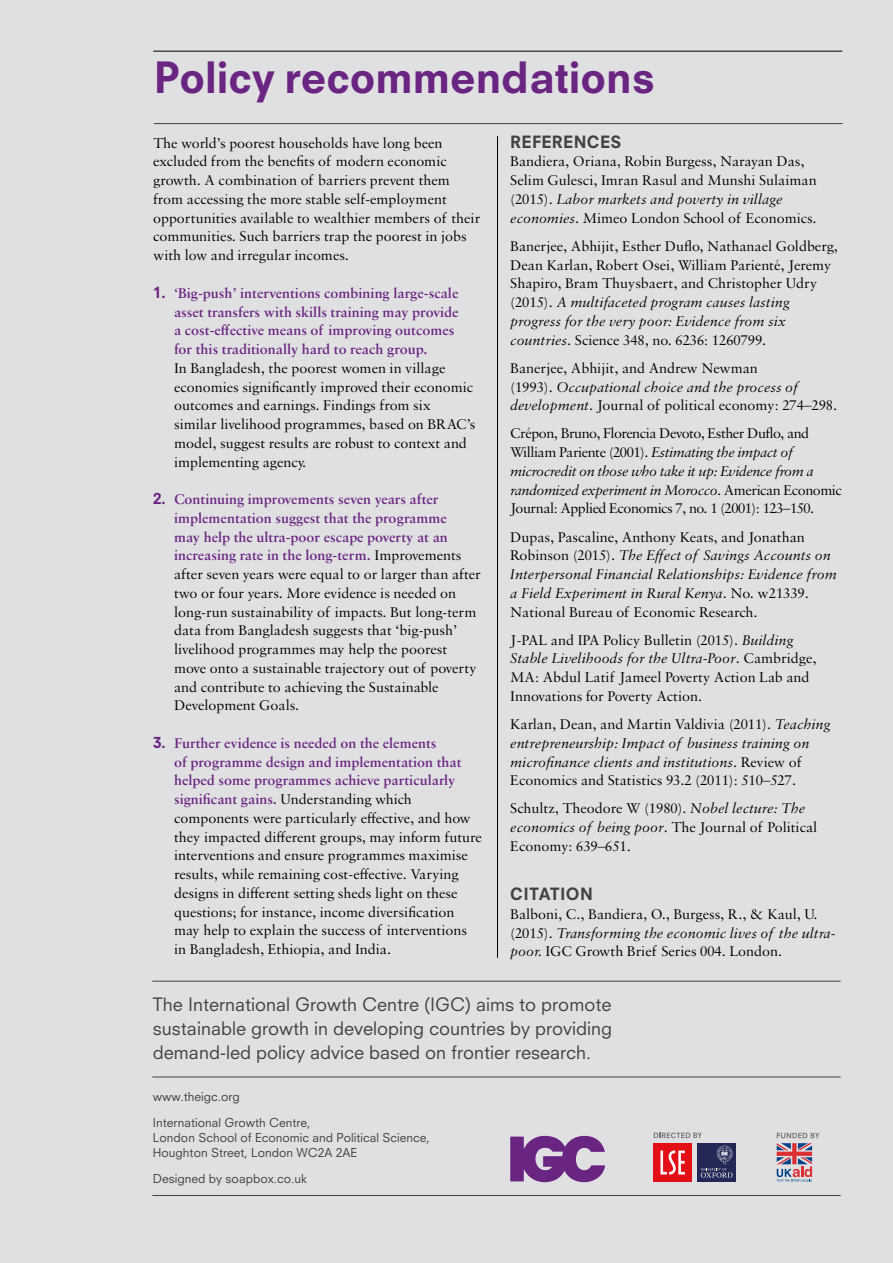
<style>
.page{position:relative;width:893px;height:1263px;background:#e0e0e2}
.page>*{position:absolute;margin:0;border:0;box-sizing:border-box;transform-origin:0 0}
.t1{font:800 42px "Neuzeit SLT Std";color:#6a2481}
.t2{font:18px/24px "Neuzeit SLT Std";color:#424241;text-align:justify}
.t3{font:800 16.5px "Neuzeit SLT Std";letter-spacing:.02em;color:#424241}
.t4{font:15px/18.8px "Sabon MT Std";color:#000}
.t5{font:15px/18.8px "Sabon MT Std";letter-spacing:-.03em;color:#000}
.t6{font:italic 15px/18.8px "Sabon MT Std";color:#000}
.t7{font:600 15px/18.8px "Sabon MT Std";color:#6a2481}
.t8{font:12px/25.7px "Neuzeit SLT Std";color:#424241}
.s1{font-family:"Neuzeit SLT Std";font-weight:800}
.s2{font-family:"Neuzeit SLT Std";font-weight:800;color:#6a2481}
.s3{font-weight:600;color:#6a2481}
.s4{font-style:italic}
.s5{font-style:normal}
</style>
<div class="page">
<hr style="left:152px;top:1195px;width:689px;height:1px;background:#424241">
<hr style="left:152px;top:981px;width:689px;height:1px;background:#424241">
<hr style="left:152px;top:1077px;width:689px;height:1px;background:#424241">
<svg style="left:654px;top:1132px;width:48px;height:6px"></svg>
<div style="left:653px;top:1143px;width:39px;height:38px;background:#e30f17"></div>
<svg style="left:660px;top:1150px;width:25px;height:24px"></svg>
<div style="left:697px;top:1143px;width:39px;height:38px;background:#232856"></div>
<svg style="left:701px;top:1146px;width:32px;height:31px"></svg>
<svg style="left:777px;top:1133px;width:42px;height:49px"></svg>
<svg style="left:510px;top:1136px;width:95px;height:46px"></svg>
<hr style="left:154px;top:123px;width:689px;height:1px;background:#424241">
<hr style="left:153px;top:51px;width:689px;height:1px;background:#424241">
<hr style="left:497px;top:136px;width:1px;height:822px;background:#000">
<h1 class="t1" style="left:154px;top:52px;width:503px">Policy recommendations</h1>
<p class="t4" style="left:153px;top:133px;width:329px">The world’s poorest households have long been excluded from the benefits of modern economic growth. A combination of barriers prevent them from accessing the more stable self-employment opportunities available to wealthier members of their communities. Such barriers trap the poorest in jobs with low and irregular incomes.</p>
<p class="t7" style="left:174px;top:283px;width:286px;text-indent:-21px"><span class="s1">1.</span> ‘Big-push’ interventions combining large-scale asset transfers with skills training may provide a cost-effective means of improving outcomes for this traditionally hard to reach group.</p>
<p class="t4" style="left:174px;top:358px;width:303px">In Bangladesh, the poorest women in village economies significantly improved their economic outcomes and earnings. Findings from six similar livelihood programmes, based on BRAC’s model, suggest results are robust to context and implementing agency.</p>
<p class="t4" style="left:174px;top:489px;width:308px;text-indent:-21px"><span class="s2">2.</span> <span class="s3">Continuing improvements seven years after implementation suggest that the programme<br>may help the ultra-poor escape poverty at an increasing rate in the long-term.</span> Improvements after seven years were equal to or larger than after two or four years. More evidence is needed on long-run sustainability of impacts. But long-term data from Bangladesh suggests that ‘big-push’ livelihood programmes may help the poorest move onto a sustainable trajectory out of poverty and contribute to achieving the Sustainable Development Goals.</p>
<p class="t4" style="left:174px;top:733px;width:309px;text-indent:-21px"><span class="s2">3.</span> <span class="s3">Further evidence is needed on the elements<br>of programme design and implementation that helped some programmes achieve particularly significant gains.</span> Understanding which components were particularly effective, and how they impacted different groups, may inform future interventions and ensure programmes maximise results, while remaining cost-effective. Varying designs in different setting sheds light on these questions; for instance, income diversification may help to explain the success of interventions in Bangladesh, Ethiopia, and India.</p>
<p class="t3" style="left:510px;top:132px;width:113px">REFERENCES</p>
<p class="t4" style="left:510px;top:152px;width:308px">Bandiera, Oriana, Robin Burgess, Narayan Das, Selim Gulesci, Imran Rasul and Munshi Sulaiman (2015). <span class="s4">Labor markets and poverty in village economies</span>. Mimeo London School of Economics.</p>
<p class="t4" style="left:510px;top:236px;width:329px">Banerjee, Abhijit, Esther Duflo, Nathanael Goldberg, Dean Karlan, Robert Osei, William Parienté, Jeremy Shapiro, Bram Thuysbaert, and Christopher Udry (2015). <span class="s4">A multifaceted program causes lasting progress for the very poor: Evidence from six countries</span>. Science 348, no. 6236: 1260799.</p>
<p class="t4" style="left:510px;top:358px;width:328px">Banerjee, Abhijit, and Andrew Newman<br>(1993). <span class="s4">Occupational choice and the process of development</span>. Journal of political economy: 274–298.</p>
<p class="t5" style="left:510px;top:424px;width:333px">Crépon, Bruno, Florencia Devoto, Esther Duflo, and William Pariente (2001). <span class="s4">Estimating the impact of microcredit on those who take it up: Evidence from a randomized experiment in Morocco</span>. American Economic Journal: Applied Economics 7, no. 1 (2001): 123–150.</p>
<p class="t6" style="left:510px;top:527px;width:328px"><span class="s5">Dupas, Pascaline, Anthony Keats, and Jonathan Robinson (2015).</span> The Effect of Savings Accounts on Interpersonal Financial Relationships: Evidence from a Field Experiment in Rural Kenya<span class="s5">. No. w21339.<br>National Bureau of Economic Research.</span></p>
<p class="t4" style="left:510px;top:630px;width:308px">J-PAL and IPA Policy Bulletin (2015). <span class="s4">Building Stable Livelihoods for the Ultra-Poor</span>. Cambridge, MA: Abdul Latif Jameel Poverty Action Lab and Innovations for Poverty Action.</p>
<p class="t4" style="left:510px;top:714px;width:322px">Karlan, Dean, and Martin Valdivia (2011). <span class="s4">Teaching entrepreneurship: Impact of business training on microfinance clients and institutions</span>. Review of Economics and Statistics 93.2 (2011): 510–527.</p>
<p class="t4" style="left:510px;top:799px;width:309px">Schultz, Theodore W (1980). <span class="s4">Nobel lecture: The economics of being poor</span>. The Journal of Political<br>Economy: 639–651.</p>
<p class="t3" style="left:510px;top:884px;width:84px">CITATION</p>
<p class="t4" style="left:510px;top:904px;width:327px">Balboni, C., Bandiera, O., Burgess, R., &amp; Kaul, U. (2015). <span class="s4">Transforming the economic lives of the ultra&shy;poor.</span> IGC Growth Brief Series 004. London.</p>
<p class="t2" style="left:153px;top:992px;width:461px">The International Growth Centre (IGC) aims to promote sustainable growth in developing countries by providing demand-led policy advice based on frontier research.</p>
<p class="t8" style="left:153px;top:1084px;width:159px">www.theigc.org<br>International Growth Centre,</p>
<p class="t8" style="left:153px;top:1130px;width:278px;line-height:15px">London School of Economic and Political Science,<br>Houghton Street, London WC2A 2AE</p>
<p class="t8" style="left:153px;top:1165px;width:156px">Designed by soapbox.co.uk</p>
</div>
